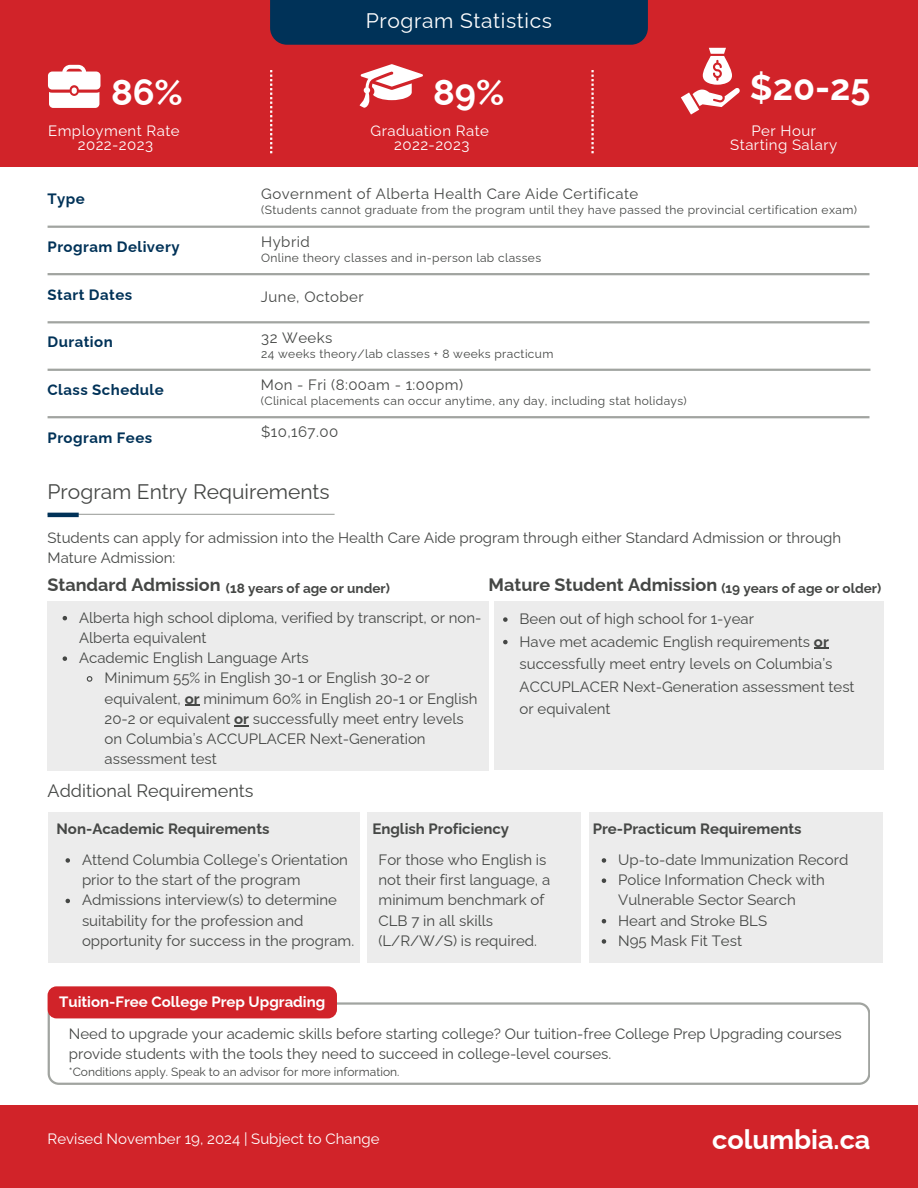
<style>
.page{position:relative;width:918px;height:1188px;background:#fff}
.page>*{position:absolute;margin:0;border:0;box-sizing:border-box;transform-origin:0 0}
.t1{font:700 36px "Raleway";color:#fff}
.t2{font:700 27px "Raleway";color:#fff}
.t3{font:21px "Raleway";color:#454745}
.t4{font:21px "Raleway";letter-spacing:.03em;color:#fff}
.t5{font:700 18px "Raleway";color:#454745}
.t6{font:18px "Raleway";color:#454745}
.t7{font:15px/20.2px "Raleway";color:#454745}
.t8{font:15px "Raleway";letter-spacing:.03em;color:#454745}
.t9{font:15px "Raleway";letter-spacing:.03em;color:#fff}
.t10{font:700 15px "Raleway";color:#454745}
.t11{font:700 15px "Raleway";letter-spacing:.03em;color:#003258}
.t12{font:15px "Raleway";color:#fff}
.t13{font:700 15px "Raleway";color:#fff}
.t14{font:700 13.5px "Raleway";color:#454745}
.t15{font:12px "Raleway";letter-spacing:.03em;color:#454745}
.t16{font:12px "Raleway";color:#454745}
.s1{font-weight:700}
</style>
<div class="page">
<div style="left:0;top:1106px;width:918px;height:82px;background:#d12329"></div>
<div style="left:0;top:0;width:918px;height:167px;background:#d12329"></div>
<svg style="left:48px;top:65px;width:52px;height:43px"></svg>
<svg style="left:360px;top:64px;width:62px;height:44px"></svg>
<svg style="left:681px;top:48px;width:58px;height:67px"></svg>
<svg style="left:270px;top:70px;width:2px;height:83px"></svg>
<svg style="left:591px;top:70px;width:3px;height:83px"></svg>
<svg style="left:48px;top:1002px;width:822px;height:83px"></svg>
<div style="left:48px;top:986px;width:289px;height:32px;background:#d12329;border-radius:9px"></div>
<div style="left:48px;top:812px;width:311px;height:151px;background:#ececec"></div>
<hr style="left:48px;top:514px;width:287px;height:1px;background:#a1a4a0">
<hr style="left:48px;top:513px;width:31px;height:4px;background:#003258">
<div style="left:48px;top:602px;width:441px;height:169px;background:#ececec"></div>
<div style="left:494px;top:602px;width:389px;height:168px;background:#ececec"></div>
<div style="left:589px;top:812px;width:294px;height:151px;background:#ececec"></div>
<div style="left:270px;top:0;width:378px;height:45px;background:#003258"></div>
<hr style="left:48px;top:226px;width:821px;height:2px;background:#a1a4a0">
<hr style="left:48px;top:273px;width:821px;height:2px;background:#a1a4a0">
<hr style="left:48px;top:321px;width:821px;height:2px;background:#a1a4a0">
<hr style="left:48px;top:369px;width:822px;height:2px;background:#a1a4a0">
<hr style="left:48px;top:416px;width:821px;height:2px;background:#a1a4a0">
<div style="left:367px;top:812px;width:214px;height:151px;background:#ececec"></div>
<svg style="left:63px;top:616px;width:4px;height:4px"></svg>
<svg style="left:63px;top:656px;width:4px;height:5px"></svg>
<svg style="left:86px;top:676px;width:7px;height:6px"></svg>
<svg style="left:185px;top:705px;width:15px;height:1px"></svg>
<svg style="left:234px;top:725px;width:15px;height:1px"></svg>
<svg style="left:503px;top:617px;width:5px;height:5px"></svg>
<svg style="left:503px;top:640px;width:5px;height:4px"></svg>
<svg style="left:814px;top:648px;width:15px;height:1px"></svg>
<svg style="left:602px;top:858px;width:4px;height:5px"></svg>
<svg style="left:602px;top:878px;width:4px;height:5px"></svg>
<svg style="left:602px;top:919px;width:4px;height:4px"></svg>
<svg style="left:602px;top:939px;width:4px;height:5px"></svg>
<svg style="left:66px;top:858px;width:4px;height:5px"></svg>
<svg style="left:66px;top:899px;width:4px;height:4px"></svg>
<p class="t1" style="left:111px;top:71px;width:73px">86%</p>
<h1 class="t9" style="left:48px;top:122px;width:133px">Employment Rate</h1>
<p class="t9" style="left:78px;top:136px;width:77px">2022-2023</p>
<h6 class="t11" style="left:48px;top:190px;width:39px">Type</h6>
<p class="t11" style="left:48px;top:238px;width:134px">Program Delivery</p>
<p class="t11" style="left:48px;top:286px;width:86px">Start Dates</p>
<h6 class="t11" style="left:48px;top:333px;width:67px">Duration</h6>
<p class="t11" style="left:48px;top:381px;width:118px">Class Schedule</p>
<p class="t11" style="left:48px;top:429px;width:106px">Program Fees</p>
<p class="t4" style="left:366px;top:8px;width:188px">Program Statistics</p>
<p class="t1" style="left:433px;top:71px;width:73px">89%</p>
<h3 class="t9" style="left:371px;top:122px;width:120px">Graduation Rate</h3>
<p class="t9" style="left:394px;top:136px;width:77px">2022-2023</p>
<h1 class="t1" style="left:750px;top:66px;width:122px">$20-25</h1>
<p class="t9" style="left:752px;top:122px;width:66px">Per Hour</p>
<p class="t9" style="left:730px;top:136px;width:108px">Starting Salary</p>
<h6 class="t8" style="left:261px;top:185px;width:379px">Government of Alberta Health Care Aide Certificate</h6>
<p class="t15" style="left:261px;top:203px;width:597px">(Students cannot graduate from the program until they have passed the provincial certification exam)</p>
<h6 class="t7" style="left:261px;top:232px;width:50px">Hybrid</h6>
<p class="t15" style="left:261px;top:251px;width:281px">Online theory classes and in-person lab classes</p>
<p class="t8" style="left:261px;top:288px;width:104px">June, October</p>
<h6 class="t7" style="left:261px;top:327px;width:73px">32 Weeks</h6>
<p class="t15" style="left:261px;top:346px;width:294px">24 weeks theory/lab classes + 8 weeks practicum</p>
<p class="t8" style="left:261px;top:376px;width:204px">Mon - Fri (8:00am - 1:00pm)</p>
<h6 class="t15" style="left:261px;top:394px;width:428px">(Clinical placements can occur anytime, any day, including stat holidays)</h6>
<p class="t7" style="left:261px;top:422px;width:78px">$10,167.00</p>
<p class="t3" style="left:48px;top:479px;width:284px">Program Entry Requirements</p>
<h3 class="t7" style="left:48px;top:527px;width:795px">Students can apply for admission into the Health Care Aide program through either Standard Admission or through<br>Mature Admission:</h3>
<h4 class="t5" style="left:48px;top:574px;width:175px">Standard Admission</h4>
<p class="t5" style="left:489px;top:574px;width:230px">Mature Student Admission</p>
<p class="t7" style="left:520px;top:609px;width:236px">Been out of high school for 1-year</p>
<p class="t7" style="left:520px;top:630px;width:337px;line-height:22.5px">Have met academic English requirements <span class="s1">or </span>successfully meet entry levels on Columbia’s ACCUPLACER Next-Generation assessment test or equivalent</p>
<h6 class="t14" style="left:226px;top:580px;width:166px">(18 years of age or under)</h6>
<p class="t14" style="left:721px;top:580px;width:161px">(19 years of age or older)</p>
<p class="t7" style="left:79px;top:607px;width:404px">Alberta high school diploma, verified by transcript, or non-<br>Alberta equivalent</p>
<h4 class="t7" style="left:79px;top:648px;width:231px">Academic English Language Arts</h4>
<p class="t7" style="left:105px;top:668px;width:375px">Minimum 55% in English 30-1 or English 30-2 or equivalent, <span class="s1">or</span> minimum 60% in English 20-1 or English 20-2 or equivalent <span class="s1">or</span> successfully meet entry levels on Columbia’s ACCUPLACER Next-Generation assessment test</p>
<p class="t6" style="left:48px;top:780px;width:207px">Additional Requirements</p>
<h6 class="t10" style="left:57px;top:820px;width:214px">Non-Academic Requirements</h6>
<p class="t10" style="left:372px;top:820px;width:138px">English Proficiency</p>
<p class="t7" style="left:82px;top:850px;width:267px">Attend Columbia College’s Orientation prior to the start of the program</p>
<h6 class="t7" style="left:82px;top:890px;width:274px">Admissions interview(s) to determine suitability for the profession and opportunity for success in the program.</h6>
<p class="t7" style="left:379px;top:850px;width:173px">For those who English is not their first language, a minimum benchmark of<br>CLB 7 in all skills (L/R/W/S) is required.</p>
<p class="t10" style="left:593px;top:820px;width:210px">Pre-Practicum Requirements</p>
<p class="t7" style="left:618px;top:850px;width:232px">Up-to-date Immunization Record</p>
<h5 class="t7" style="left:618px;top:870px;width:208px">Police Information Check with<br>Vulnerable Sector Search</h5>
<h6 class="t7" style="left:618px;top:910px;width:150px">Heart and Stroke BLS</h6>
<p class="t7" style="left:618px;top:931px;width:125px">N95 Mask Fit Test</p>
<p class="t13" style="left:59px;top:993px;width:268px">Tuition-Free College Prep Upgrading</p>
<h1 class="t7" style="left:69px;top:1023px;width:774px">Need to upgrade your academic skills before starting college? Our tuition-free College Prep Upgrading courses provide students with the tools they need to succeed in college-level courses.</h1>
<p class="t16" style="left:69px;top:1064px;width:332px">*Conditions apply. Speak to an advisor for more information.</p>
<p class="t12" style="left:48px;top:1130px;width:334px">Revised November 19, 2024 | Subject to Change</p>
<p class="t2" style="left:712px;top:1124px;width:160px">columbia.ca</p>
</div>
